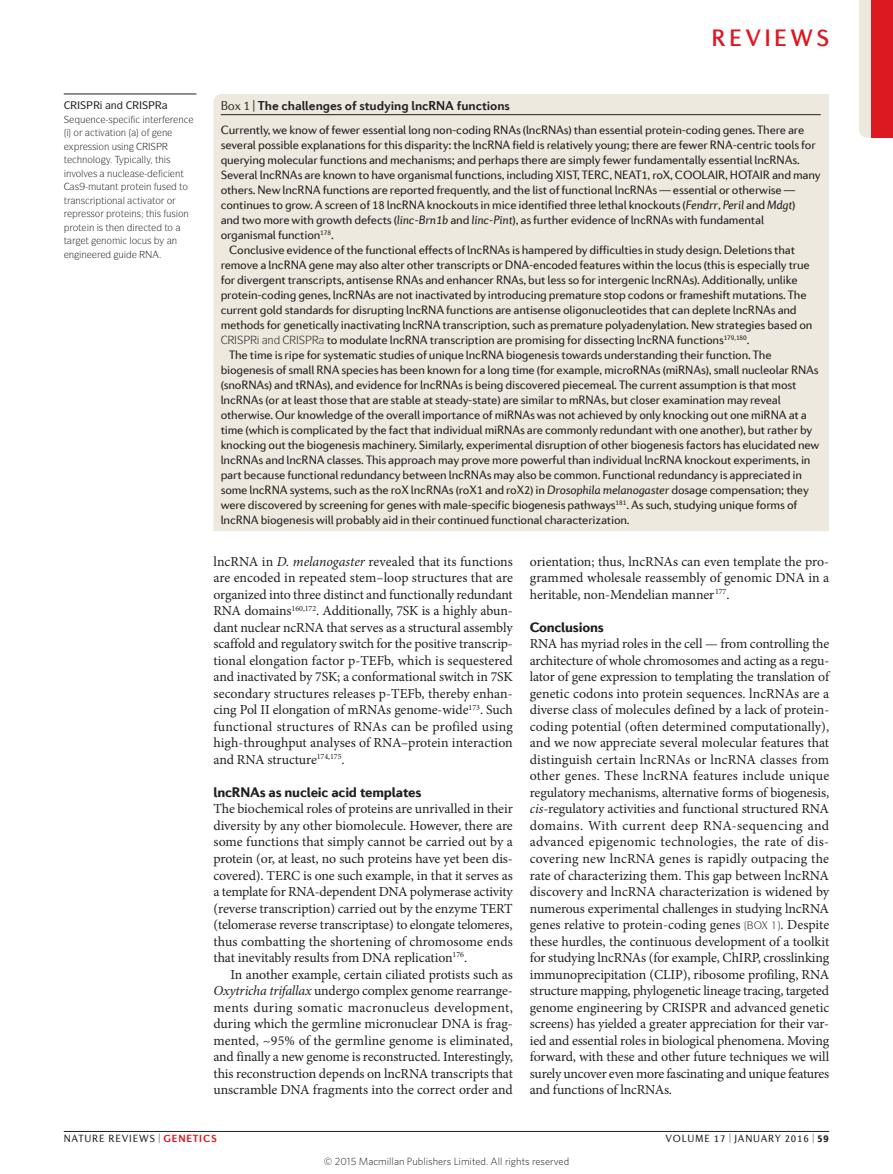
<style>
.page{position:relative;width:893px;height:1174px;background:#fff}
.page>*{position:absolute;margin:0;border:0;box-sizing:border-box;transform-origin:0 0}
.t1{font:500 24px "Diverda Sans Com";letter-spacing:.14em;color:#dc1820}
.Subhead_1{font:900 14.1px "Diverda Sans Com";letter-spacing:-.015em;color:#231f20}
.Body_first{font:13.8px/16.5px "Minion Pro";letter-spacing:-.01em;color:#231f20;text-align:justify}
.Body_first___inline{font:13.8px/16.5px "Minion Pro";letter-spacing:-.005em;color:#231f20}
.Body_text{font:13.8px/16.5px "Minion Pro";letter-spacing:-.005em;color:#231f20;text-align:justify}
.Box_title{font:700 13.05px "Diverda Sans Com";letter-spacing:-.005em;color:#231f20}
.Box_text{font:12.3px/15px "Diverda Sans Com";letter-spacing:-.015em;color:#231f20}
.Box_first{font:12.3px/15px "Diverda Sans Com";letter-spacing:-.015em;color:#231f20}
.Box_text-2{font:11.25px "ITC Symbol Std";color:#231f20}
.t2{font:300 10.5px "Whitney";color:#231f20}
.t3{font:10.5px "Diverda Sans Com";letter-spacing:.075em;color:#231f20}
.Glossary_head_rule{font:500 10.5px "ITC Symbol Std";color:#231f20}
.Glossary_definition{font:9.75px "ITC Symbol Std";color:#231f20}
.s1{font-family:"Diverda Sans Com Light 2";font-weight:400}
.s2{font-family:"Diverda Sans Com Italic 2"}
.s3{font-family:"Diverda Sans Com Regular 2"}
.s4{font-style:italic}
.s5{font-weight:700;color:#dc1820}
.s6{font-weight:900}
</style>
<div class="page">
<hr style="left:64px;top:1131px;width:765px;height:1px;background:#231f20">
<div style="left:213px;top:94px;width:616px;height:437px;background:#eee9de"></div>
<hr style="left:221px;top:114px;width:600px;height:1px;background:#231f20">
<hr style="left:64px;top:94px;width:132px;height:1px;background:#231f20">
<svg style="left:859px;top:0;width:13px;height:138px;background:#ecd9cf"></svg>
<div style="left:872px;top:0;width:21px;height:138px;background:#dc1820"></div>
<svg style="left:221px;top:335px;width:46px;height:9px"></svg>
<svg style="left:274px;top:335px;width:50px;height:9px"></svg>
<p class="Glossary_head_rule" style="left:111px;top:99px;width:8px">■</p>
<p class="Glossary_definition" style="left:74px;top:113px;width:23px">❑◆ ■</p>
<p class="Glossary_definition" style="left:178px;top:113px;width:7px">■</p>
<p class="Glossary_definition" style="left:74px;top:126px;width:54px">□ ▼❖ ▼□■</p>
<p class="Glossary_definition" style="left:88px;top:140px;width:43px">▲▲ □■ ◆▲ ■</p>
<p class="Glossary_definition" style="left:64px;top:153px;width:39px">▼ ■□●□</p>
<p class="Glossary_definition" style="left:142px;top:153px;width:30px">●● ▼ ▲</p>
<p class="Glossary_definition" style="left:66px;top:167px;width:75px">■❖□●❖ ▲ ■◆ ● ▲</p>
<p class="Glossary_definition" style="left:75px;top:180px;width:93px">▲ ◆▼ ■▼ □▼ ■ ◆▲</p>
<p class="Glossary_definition" style="left:64px;top:194px;width:23px">▼ ■▲</p>
<p class="Glossary_definition" style="left:101px;top:194px;width:73px">▼□■ ● ▼❖ ▼□ □</p>
<p class="Glossary_definition" style="left:86px;top:207px;width:16px">▲▲□</p>
<p class="Glossary_definition" style="left:115px;top:207px;width:75px">□▼ ■▲ ▼ ▲ ◆▲ □■</p>
<p class="Glossary_definition" style="left:73px;top:221px;width:53px">□▼■ ▲ ▼ ■</p>
<p class="Glossary_definition" style="left:148px;top:221px;width:27px">▼ ▼□</p>
<p class="Glossary_definition" style="left:129px;top:234px;width:23px">●□ ◆▲</p>
<p class="Glossary_definition" style="left:172px;top:234px;width:7px">■</p>
<h1 class="t1" style="left:711px;top:24px;width:119px">REVIEWS</h1>
<p class="Box_title" style="left:221px;top:98px;width:291px"><span class="s1">Box 1 |</span> The challenges of studying lncRNA functions</p>
<p class="Box_first" style="left:221px;top:122px;width:602px">Currently, we know of fewer essential long non-coding RNAs (lncRNAs) than essential protein-coding genes. There are several possible explanations for this disparity: the lncRNA field is relatively young; there are fewer RNA-centric tools for querying molecular functions and mechanisms; and perhaps there are simply fewer fundamentally essential lncRNAs.<br>Several lncRNAs are known to have organismal functions, including XIST, TERC, NEAT1, roX, COOLAIR, HOTAIR and many others. New lncRNA functions are reported frequently, and the list of functional lncRNAs — essential or otherwise — continues to grow. A screen of 18 lncRNA knockouts in mice identified three lethal knockouts (<span class="s2">Fendrr</span>, <span class="s2">Peril</span> and <span class="s2">Mdgt</span>)<br><span class="s3">and two more with growth defects (</span><span class="s2">linc‑Brn1b</span> and <span class="s2">linc-Pint</span>), as further evidence of lncRNAs with fundamental organismal function<sup>178</sup>.</p>
<p class="Box_text" style="left:221px;top:242px;width:593px;text-indent:9px">Conclusive evidence of the functional effects of lncRNAs is hampered by difficulties in study design. Deletions that remove a lncRNA gene may also alter other transcripts or DNA-encoded features within the locus (this is especially true for divergent transcripts, antisense RNAs and enhancer RNAs, but less so for intergenic lncRNAs). Additionally, unlike protein-coding genes, lncRNAs are not inactivated by introducing premature stop codons or frameshift mutations. The current gold standards for disrupting lncRNA functions are antisense oligonucleotides that can deplete lncRNAs and methods for genetically inactivating lncRNA transcription, such as premature polyadenylation. New strategies based on</p>
<p class="Box_text-2" style="left:268px;top:333px;width:8px">■</p>
<p class="Box_text" style="left:327px;top:332px;width:424px">to modulate lncRNA transcription are promising for dissecting lncRNA functions<sup>179,180</sup>.</p>
<p class="Box_text" style="left:221px;top:347px;width:600px;text-indent:9px">The time is ripe for systematic studies of unique lncRNA biogenesis towards understanding their function. The biogenesis of small RNA species has been known for a long time (for example, microRNAs (miRNAs), small nucleolar RNAs (snoRNAs) and tRNAs), and evidence for lncRNAs is being discovered piecemeal. The current assumption is that most lncRNAs (or at least those that are stable at steady-state) are similar to mRNAs, but closer examination may reveal otherwise. Our knowledge of the overall importance of miRNAs was not achieved by only knocking out one miRNA at a time (which is complicated by the fact that individual miRNAs are commonly redundant with one another), but rather by knocking out the biogenesis machinery. Similarly, experimental disruption of other biogenesis factors has elucidated new lncRNAs and lncRNA classes. This approach may prove more powerful than individual lncRNA knockout experiments, in part because functional redundancy between lncRNAs may also be common. Functional redundancy is appreciated in some lncRNA systems, such as the roX lncRNAs (roX1 and roX2) in <span class="s4">Drosophila melanogaster</span> dosage compensation; they were discovered by screening for genes with male-specific biogenesis pathways<sup>181</sup>. As such, studying unique forms of lncRNA biogenesis will probably aid in their continued functional characterization.</p>
<p class="Body_first___inline" style="left:213px;top:553px;width:301px">lncRNA in <span class="s4">D. melanogaster</span> revealed that its functions are encoded in repeated stem–loop structures that are organized into three distinct and functionally redundant RNA domains<sup>160,172</sup>. Additionally, 7SK is a highly abun&shy;dant nuclear ncRNA that serves as a structural assembly scaffold and regulatory switch for the positive transcrip&shy;tional elongation factor p‑TEFb, which is sequestered and inactivated by 7SK; a conformational switch in 7SK secondary structures releases p‑TEFb, thereby enhan&shy;cing Pol II elongation of mRNAs genome-wide<sup>173</sup>. Such functional structures of RNAs can be profiled using high-throughput analyses of RNA–protein interaction and RNA structure<sup>174,175</sup>.</p>
<p class="Subhead_1" style="left:213px;top:783px;width:209px">lncRNAs as nucleic acid templates</p>
<p class="Body_first" style="left:213px;top:801px;width:301px">The biochemical roles of proteins are unrivalled in their diversity by any other biomolecule. However, there are some functions that simply cannot be carried out by a protein (or, at least, no such proteins have yet been dis&shy;covered). TERC is one such example, in that it serves as a template for RNA-dependent DNA polymerase activity (reverse transcription) carried out by the enzyme TERT (telomerase reverse transcriptase) to elongate telomeres, thus combatting the shortening of chromosome ends that inevitably results from DNA replication<sup>176</sup>.</p>
<p class="Body_text" style="left:213px;top:966px;width:301px;text-indent:17px">In another example, certain ciliated protists such as <span class="s4">Oxytricha trifallax</span> undergo complex genome rearrange&shy;ments during somatic macronucleus development, during which the germline micronuclear DNA is frag&shy;mented, ~95% of the germline genome is eliminated, and finally a new genome is reconstructed. Interestingly, this reconstruction depends on lncRNA transcripts that unscramble DNA fragments into the correct order and</p>
<p class="Body_text" style="left:530px;top:553px;width:301px">orientation; thus, lncRNAs can even template the pro&shy;grammed wholesale reassembly of genomic DNA in a heritable, non-Mendelian manner<sup>177</sup>.</p>
<p class="Subhead_1" style="left:530px;top:618px;width:75px">Conclusions</p>
<p class="Body_first" style="left:530px;top:636px;width:301px">RNA has myriad roles in the cell — from controlling the architecture of whole chromosomes and acting as a regu&shy;lator of gene expression to templating the translation of genetic codons into protein sequences. lncRNAs are a diverse class of molecules defined by a lack of protein&shy;coding potential (often determined computationally), and we now appreciate several molecular features that distinguish certain lncRNAs or lncRNA classes from other genes. These lncRNA features include unique regulatory mechanisms, alternative forms of biogenesis, <span class="s4">cis</span>-regulatory activities and functional structured RNA domains. With current deep RNA-sequencing and advanced epigenomic technologies, the rate of dis&shy;covering new lncRNA genes is rapidly outpacing the rate of characterizing them. This gap between lncRNA discovery and lncRNA characterization is widened by numerous experimental challenges in studying lncRNA genes relative to protein-coding genes</p>
<p class="Body_first" style="left:530px;top:916px;width:301px;text-indent:251px">. Despite these hurdles, the continuous development of a toolkit for studying lncRNAs (for example, ChIRP, crosslinking immunoprecipitation (CLIP), ribosome profiling, RNA structure mapping, phylogenetic lineage tracing, targeted genome engineering by CRISPR and advanced genetic screens) has yielded a greater appreciation for their var&shy;ied and essential roles in biological phenomena. Moving forward, with these and other future techniques we will surely uncover even more fascinating and unique features and functions of lncRNAs.</p>
<p class="t3" style="left:64px;top:1132px;width:154px">NATURE REVIEWS | <span class="s5">GENETICS</span></p>
<p class="t3" style="left:665px;top:1132px;width:165px">VOLUME 17 | JANUARY 2016 | <span class="s6">59</span></p>
<p class="t2" style="left:324px;top:1154px;width:247px">© 2015 Macmillan Publishers Limited. All rights reserved</p>
</div>
